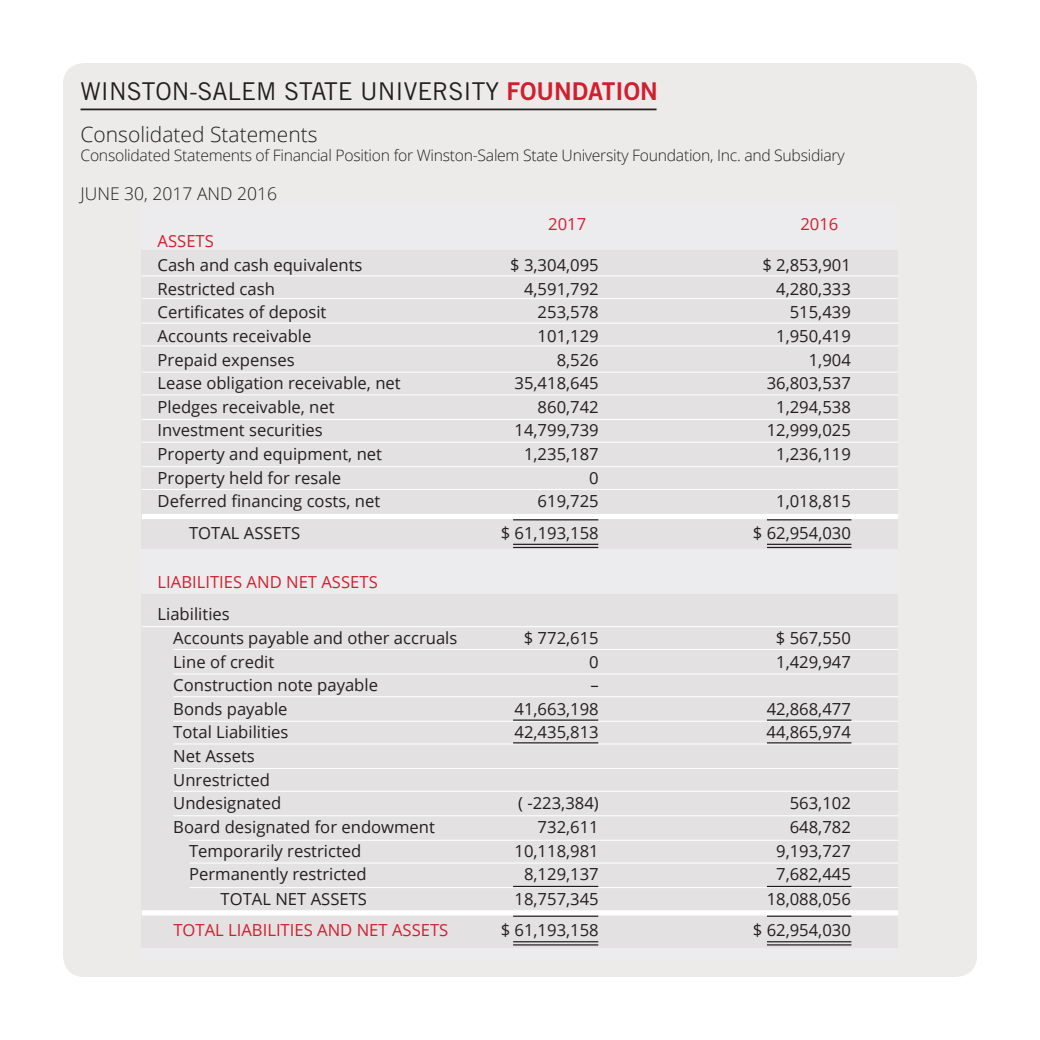
<style>
.page{position:relative;width:1040px;height:1040px;background:#fff}
.page>*{position:absolute;margin:0;border:0;box-sizing:border-box;transform-origin:0 0}
.t1{font:24.5px "Trade Gothic";color:#231f20}
.t2{font:300 21px "Open Sans";color:#231f20}
.t3{font:300 17.5px "Open Sans";color:#231f20}
.t4{font:16.62px "Open Sans";color:#231f20}
.t5{font:16.62px "Open Sans";color:#d0202f}
.t6{font:300 15.75px "Open Sans";letter-spacing:-.02em;color:#231f20}
.s1{font-family:"Trade Gothic Bold Two";color:#d0202f}
</style>
<div class="page">
<div style="left:63px;top:63px;width:913px;height:913px;background:#ecebea;border-radius:21px"></div>
<div style="left:142px;top:203px;width:756px;height:756px;background:#ececee"></div>
<div style="left:142px;top:250px;width:756px;height:298px;background:#e3e1e2"></div>
<div style="left:142px;top:594px;width:756px;height:353px;background:#e3e1e2"></div>
<hr style="left:142px;top:275px;width:756px;height:1px;background:#fff">
<hr style="left:142px;top:298px;width:756px;height:1px;background:#fff">
<hr style="left:142px;top:322px;width:756px;height:2px;background:#fff">
<hr style="left:142px;top:345px;width:756px;height:1px;background:#fff">
<hr style="left:142px;top:371px;width:756px;height:2px;background:#fff">
<hr style="left:142px;top:394px;width:756px;height:1px;background:#fff">
<hr style="left:142px;top:419px;width:756px;height:1px;background:#fff">
<hr style="left:142px;top:441px;width:756px;height:2px;background:#fff">
<hr style="left:142px;top:466px;width:756px;height:1px;background:#fff">
<hr style="left:142px;top:489px;width:756px;height:1px;background:#fff">
<div style="left:142px;top:514px;width:756px;height:5px;background:#fff"></div>
<hr style="left:80px;top:108px;width:576px;height:2px;background:#231f20">
<hr style="left:142px;top:626px;width:756px;height:1px;background:#fff">
<div style="left:142px;top:910px;width:756px;height:5px;background:#fff"></div>
<hr style="left:173px;top:720px;width:725px;height:1px;background:#fff">
<hr style="left:173px;top:743px;width:725px;height:1px;background:#fff">
<hr style="left:173px;top:768px;width:725px;height:1px;background:#fff">
<hr style="left:173px;top:790px;width:725px;height:1px;background:#fff">
<hr style="left:173px;top:815px;width:725px;height:1px;background:#fff">
<hr style="left:190px;top:839px;width:708px;height:1px;background:#fff">
<hr style="left:190px;top:862px;width:708px;height:1px;background:#fff">
<hr style="left:190px;top:887px;width:708px;height:1px;background:#fff">
<hr style="left:173px;top:673px;width:725px;height:1px;background:#fff">
<hr style="left:173px;top:696px;width:725px;height:1px;background:#fff">
<hr style="left:173px;top:649px;width:725px;height:1px;background:#fff">
<hr style="left:513px;top:543px;width:85px;height:2px;background:#231f20">
<hr style="left:513px;top:519px;width:85px;height:1px;background:#231f20">
<hr style="left:767px;top:543px;width:84px;height:2px;background:#231f20">
<hr style="left:767px;top:519px;width:84px;height:1px;background:#231f20">
<hr style="left:513px;top:547px;width:85px;height:1px;background:#231f20">
<hr style="left:767px;top:547px;width:84px;height:1px;background:#231f20">
<hr style="left:513px;top:941px;width:85px;height:1px;background:#231f20">
<hr style="left:513px;top:915px;width:85px;height:1px;background:#231f20">
<hr style="left:513px;top:885px;width:85px;height:2px;background:#231f20">
<hr style="left:513px;top:719px;width:85px;height:1px;background:#231f20">
<hr style="left:513px;top:742px;width:85px;height:1px;background:#231f20">
<hr style="left:767px;top:941px;width:84px;height:1px;background:#231f20">
<hr style="left:767px;top:915px;width:84px;height:1px;background:#231f20">
<hr style="left:767px;top:885px;width:84px;height:2px;background:#231f20">
<hr style="left:767px;top:719px;width:84px;height:1px;background:#231f20">
<hr style="left:767px;top:742px;width:84px;height:1px;background:#231f20">
<hr style="left:513px;top:944px;width:85px;height:1px;background:#231f20">
<hr style="left:767px;top:944px;width:84px;height:1px;background:#231f20">
<p class="t1" style="left:80px;top:77px;width:578px">WINSTON-SALEM STATE UNIVERSITY <span class="s1">FOUNDATION</span></p>
<p class="t2" style="left:80px;top:120px;width:238px">Consolidated Statements</p>
<p class="t6" style="left:80px;top:145px;width:765px">Consolidated Statements of Financial Position for Winston-Salem State University Foundation, Inc. and Subsidiary</p>
<p class="t3" style="left:80px;top:181px;width:198px">JUNE 30, 2017 AND 2016</p>
<p class="t5" style="left:548px;top:212px;width:40px">2017</p>
<p class="t5" style="left:800px;top:212px;width:40px">2016</p>
<p class="t5" style="left:158px;top:230px;width:58px">ASSETS</p>
<p class="t4" style="left:158px;top:253px;width:206px">Cash and cash equivalents</p>
<p class="t4" style="left:510px;top:253px;width:90px">$ 3,304,095</p>
<p class="t4" style="left:762px;top:253px;width:90px">$ 2,853,901</p>
<p class="t4" style="left:158px;top:277px;width:119px">Restricted cash</p>
<p class="t4" style="left:524px;top:277px;width:76px">4,591,792</p>
<p class="t4" style="left:776px;top:277px;width:76px">4,280,333</p>
<p class="t4" style="left:158px;top:301px;width:170px">Certificates of deposit</p>
<p class="t4" style="left:537px;top:301px;width:63px">253,578</p>
<p class="t4" style="left:789px;top:301px;width:63px">515,439</p>
<p class="t4" style="left:158px;top:324px;width:155px">Accounts receivable</p>
<p class="t4" style="left:537px;top:324px;width:63px">101,129</p>
<p class="t4" style="left:776px;top:324px;width:76px">1,950,419</p>
<p class="t4" style="left:158px;top:348px;width:139px">Prepaid expenses</p>
<p class="t4" style="left:556px;top:348px;width:44px">8,526</p>
<p class="t4" style="left:808px;top:348px;width:44px">1,904</p>
<p class="t4" style="left:158px;top:372px;width:245px">Lease obligation receivable, net</p>
<p class="t4" style="left:514px;top:372px;width:86px">35,418,645</p>
<p class="t4" style="left:766px;top:372px;width:86px">36,803,537</p>
<p class="t4" style="left:158px;top:395px;width:179px">Pledges receivable, net</p>
<p class="t4" style="left:537px;top:395px;width:63px">860,742</p>
<p class="t4" style="left:776px;top:395px;width:76px">1,294,538</p>
<p class="t4" style="left:158px;top:419px;width:167px">Investment securities</p>
<p class="t4" style="left:514px;top:419px;width:86px">14,799,739</p>
<p class="t4" style="left:766px;top:419px;width:86px">12,999,025</p>
<p class="t4" style="left:158px;top:442px;width:226px">Property and equipment, net</p>
<p class="t4" style="left:524px;top:442px;width:76px">1,235,187</p>
<p class="t4" style="left:776px;top:442px;width:76px">1,236,119</p>
<p class="t4" style="left:158px;top:466px;width:185px">Property held for resale</p>
<p class="t4" style="left:589px;top:466px;width:11px">0</p>
<p class="t4" style="left:158px;top:490px;width:224px">Deferred financing costs, net</p>
<p class="t4" style="left:537px;top:490px;width:63px">619,725</p>
<p class="t4" style="left:776px;top:490px;width:76px">1,018,815</p>
<p class="t4" style="left:189px;top:521px;width:113px">TOTAL ASSETS</p>
<p class="t4" style="left:500px;top:521px;width:100px">$ 61,193,158</p>
<p class="t4" style="left:752px;top:521px;width:100px">$ 62,954,030</p>
<p class="t5" style="left:158px;top:570px;width:222px">LIABILITIES AND NET ASSETS</p>
<p class="t4" style="left:158px;top:603px;width:74px">Liabilities</p>
<p class="t4" style="left:173px;top:626px;width:285px">Accounts payable and other accruals</p>
<p class="t4" style="left:524px;top:626px;width:76px">$ 772,615</p>
<p class="t4" style="left:776px;top:626px;width:76px">$ 567,550</p>
<p class="t4" style="left:173px;top:650px;width:102px">Line of credit</p>
<p class="t4" style="left:589px;top:650px;width:11px">0</p>
<p class="t4" style="left:776px;top:650px;width:76px">1,429,947</p>
<p class="t4" style="left:173px;top:673px;width:206px">Construction note payable</p>
<p class="t4" style="left:590px;top:673px;width:10px">–</p>
<p class="t4" style="left:173px;top:697px;width:116px">Bonds payable</p>
<p class="t4" style="left:514px;top:697px;width:86px">41,663,198</p>
<p class="t4" style="left:766px;top:697px;width:86px">42,868,477</p>
<p class="t4" style="left:173px;top:721px;width:117px">Total Liabilities</p>
<p class="t4" style="left:514px;top:721px;width:86px">42,435,813</p>
<p class="t4" style="left:766px;top:721px;width:86px">44,865,974</p>
<p class="t4" style="left:173px;top:744px;width:83px">Net Assets</p>
<p class="t4" style="left:173px;top:768px;width:98px">Unrestricted</p>
<p class="t4" style="left:173px;top:792px;width:109px">Undesignated</p>
<p class="t4" style="left:518px;top:792px;width:82px">( -223,384)</p>
<p class="t4" style="left:789px;top:792px;width:63px">563,102</p>
<p class="t4" style="left:173px;top:815px;width:263px">Board designated for endowment</p>
<p class="t4" style="left:537px;top:815px;width:63px">732,611</p>
<p class="t4" style="left:789px;top:815px;width:63px">648,782</p>
<p class="t4" style="left:189px;top:839px;width:174px">Temporarily restricted</p>
<p class="t4" style="left:514px;top:839px;width:86px">10,118,981</p>
<p class="t4" style="left:776px;top:839px;width:76px">9,193,727</p>
<p class="t4" style="left:189px;top:862px;width:179px">Permanently restricted</p>
<p class="t4" style="left:524px;top:862px;width:76px">8,129,137</p>
<p class="t4" style="left:776px;top:862px;width:76px">7,682,445</p>
<p class="t4" style="left:220px;top:887px;width:148px">TOTAL NET ASSETS</p>
<p class="t4" style="left:514px;top:887px;width:86px">18,757,345</p>
<p class="t4" style="left:766px;top:887px;width:86px">18,088,056</p>
<p class="t5" style="left:173px;top:918px;width:276px">TOTAL LIABILITIES AND NET ASSETS</p>
<p class="t4" style="left:500px;top:918px;width:100px">$ 61,193,158</p>
<p class="t4" style="left:752px;top:918px;width:100px">$ 62,954,030</p>
</div>
